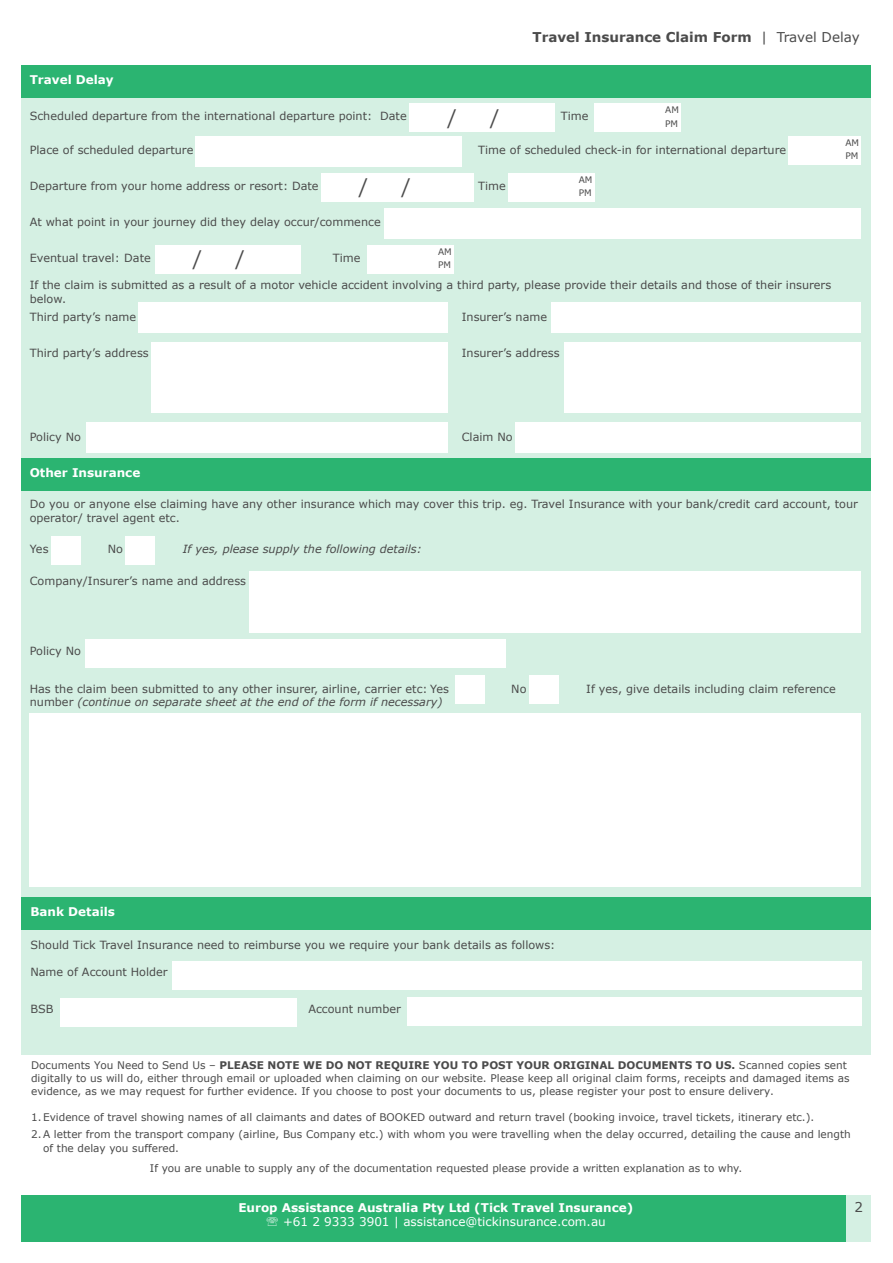
<style>
.page{position:relative;width:893px;height:1263px;background:#fff}
.page>*{position:absolute;margin:0;border:0;box-sizing:border-box;transform-origin:0 0}
.t1{font:21px "Cambria";color:#4b4b4b}
.t2{font:700 13.5px "Verdana";color:#4b4b4b}
.t3{font:13.5px "Verdana";color:#4b4b4b}
.t4{font:700 12px/14.4px "Verdana";color:#fff}
.t5{font:11.25px/13.5px "Verdana";color:#4b4b4b}
.t6{font:italic 11.25px "Verdana";color:#4b4b4b}
.t7{font:10.5px/12.6px "Verdana";color:#4b4b4b}
.t8{font:9px "Verdana";color:#4b4b4b}
.s1{font-weight:400}
.s2{font-style:normal}
.s3{font-weight:700}
</style>
<div class="page">
<div style="left:21px;top:98px;width:849px;height:956px;background:#d5f0e3"></div>
<div style="left:21px;top:66px;width:849px;height:32px;background:#2bb471"></div>
<div style="left:21px;top:459px;width:849px;height:32px;background:#2bb471"></div>
<div style="left:409px;top:103px;width:146px;height:29px;background:#fff"></div>
<div style="left:321px;top:173px;width:152px;height:29px;background:#fff"></div>
<div style="left:155px;top:245px;width:145px;height:28px;background:#fff"></div>
<div style="left:846px;top:1195px;width:24px;height:47px;background:#d5f0e3"></div>
<div style="left:21px;top:1195px;width:825px;height:47px;background:#2bb471"></div>
<div style="left:516px;top:422px;width:345px;height:30px;background:#fff"></div>
<div style="left:86px;top:422px;width:362px;height:30px;background:#fff"></div>
<div style="left:196px;top:136px;width:266px;height:31px;background:#fff"></div>
<div style="left:384px;top:208px;width:477px;height:31px;background:#fff"></div>
<div style="left:138px;top:302px;width:310px;height:31px;background:#fff"></div>
<div style="left:152px;top:342px;width:296px;height:70px;background:#fff"></div>
<div style="left:249px;top:571px;width:612px;height:61px;background:#fff"></div>
<div style="left:30px;top:713px;width:831px;height:174px;background:#fff"></div>
<div style="left:565px;top:342px;width:296px;height:70px;background:#fff"></div>
<div style="left:551px;top:302px;width:310px;height:31px;background:#fff"></div>
<div style="left:594px;top:103px;width:87px;height:29px;background:#fff"></div>
<div style="left:508px;top:173px;width:86px;height:29px;background:#fff"></div>
<div style="left:367px;top:245px;width:87px;height:28px;background:#fff"></div>
<div style="left:788px;top:136px;width:73px;height:29px;background:#fff"></div>
<div style="left:126px;top:536px;width:29px;height:29px;background:#fff"></div>
<div style="left:529px;top:675px;width:29px;height:29px;background:#fff"></div>
<div style="left:52px;top:536px;width:29px;height:29px;background:#fff"></div>
<div style="left:455px;top:675px;width:29px;height:29px;background:#fff"></div>
<div style="left:85px;top:639px;width:421px;height:29px;background:#fff"></div>
<div style="left:22px;top:897px;width:849px;height:33px;background:#2bb471"></div>
<div style="left:173px;top:961px;width:689px;height:29px;background:#fff"></div>
<div style="left:407px;top:997px;width:455px;height:29px;background:#fff"></div>
<div style="left:60px;top:998px;width:236px;height:29px;background:#fff"></div>
<p class="t4" style="left:30px;top:72px;width:85px">Travel Delay</p>
<p class="t2" style="left:532px;top:28px;width:329px">Travel Insurance Claim Form <span class="s1">| Travel Delay</span></p>
<p class="t8" style="left:665px;top:104px;width:15px">AM</p>
<p class="t8" style="left:665px;top:117px;width:15px">PM</p>
<p class="t1" style="left:446px;top:104px;width:12px">/</p>
<p class="t1" style="left:489px;top:104px;width:12px">/</p>
<p class="t5" style="left:30px;top:109px;width:378px">Scheduled departure from the international departure point: Date</p>
<p class="t5" style="left:561px;top:109px;width:29px">Time</p>
<p class="t5" style="left:30px;top:143px;width:165px">Place of scheduled departure</p>
<p class="t5" style="left:478px;top:143px;width:309px">Time of scheduled check-in for international departure</p>
<p class="t5" style="left:30px;top:179px;width:290px">Departure from your home address or resort: Date</p>
<p class="t5" style="left:478px;top:179px;width:29px">Time</p>
<p class="t5" style="left:30px;top:215px;width:352px">At what point in your journey did they delay occur/commence</p>
<p class="t5" style="left:30px;top:251px;width:123px">Eventual travel: Date</p>
<p class="t5" style="left:333px;top:251px;width:29px">Time</p>
<p class="t5" style="left:30px;top:278px;width:803px">If the claim is submitted as a result of a motor vehicle accident involving a third party, please provide their details and those of their insurers below.</p>
<p class="t5" style="left:30px;top:310px;width:108px">Third party’s name</p>
<p class="t5" style="left:462px;top:310px;width:87px">Insurer’s name</p>
<p class="t5" style="left:30px;top:346px;width:120px">Third party’s address</p>
<p class="t5" style="left:462px;top:346px;width:99px">Insurer’s address</p>
<p class="t8" style="left:579px;top:173px;width:15px">AM</p>
<p class="t8" style="left:579px;top:187px;width:15px">PM</p>
<p class="t1" style="left:358px;top:174px;width:12px">/</p>
<p class="t1" style="left:400px;top:174px;width:12px">/</p>
<p class="t8" style="left:438px;top:245px;width:15px">AM</p>
<p class="t8" style="left:438px;top:259px;width:15px">PM</p>
<p class="t1" style="left:192px;top:246px;width:12px">/</p>
<p class="t1" style="left:235px;top:246px;width:12px">/</p>
<p class="t8" style="left:845px;top:136px;width:15px">AM</p>
<p class="t8" style="left:845px;top:150px;width:15px">PM</p>
<p class="t5" style="left:30px;top:430px;width:53px">Policy No</p>
<p class="t5" style="left:462px;top:430px;width:52px">Claim No</p>
<p class="t4" style="left:30px;top:465px;width:112px">Other Insurance</p>
<p class="t5" style="left:30px;top:497px;width:830px">Do you or anyone else claiming have any other insurance which may cover this trip. eg. Travel Insurance with your bank/credit card account, tour operator/ travel agent etc.</p>
<p class="t5" style="left:30px;top:542px;width:20px">Yes</p>
<p class="t5" style="left:108px;top:542px;width:17px">No</p>
<p class="t6" style="left:183px;top:541px;width:241px">If yes, please supply the following details:</p>
<p class="t5" style="left:30px;top:574px;width:218px">Company/Insurer’s name and address</p>
<p class="t5" style="left:30px;top:644px;width:53px">Policy No</p>
<p class="t5" style="left:30px;top:682px;width:421px">Has the claim been submitted to any other insurer, airline, carrier etc: Yes</p>
<p class="t5" style="left:511px;top:682px;width:17px">No</p>
<p class="t5" style="left:586px;top:682px;width:251px">If yes, give details including claim reference</p>
<p class="t6" style="left:30px;top:694px;width:414px"><span class="s2">number</span> (continue on separate sheet at the end of the form if necessary)</p>
<p class="t4" style="left:30px;top:904px;width:86px">Bank Details</p>
<p class="t5" style="left:30px;top:938px;width:526px">Should Tick Travel Insurance need to reimburse you we require your bank details as follows:</p>
<p class="t5" style="left:30px;top:965px;width:139px">Name of Account Holder</p>
<p class="t5" style="left:30px;top:1002px;width:25px">BSB</p>
<p class="t5" style="left:308px;top:1002px;width:94px">Account number</p>
<p class="t7" style="left:31px;top:1059px;width:820px">Documents You Need to Send Us – <span class="s3">PLEASE NOTE WE DO NOT REQUIRE YOU TO POST YOUR ORIGINAL DOCUMENTS TO US.</span> Scanned copies sent digitally to us will do, either through email or uploaded when claiming on our website. Please keep all original claim forms, receipts and damaged items as evidence, as we may request for further evidence. If you choose to post your documents to us, please register your post to ensure delivery.</p>
<p class="t7" style="left:31px;top:1111px;width:785px">1.Evidence of travel showing names of all claimants and dates of BOOKED outward and return travel (booking invoice, travel tickets, itinerary etc.).</p>
<p class="t7" style="left:43px;top:1127px;width:809px;line-height:14.2px;text-indent:-12px">2.A letter from the transport company (airline, Bus Company etc.) with whom you were travelling when the delay occurred, detailing the cause and length of the delay you suffered.</p>
<p class="t7" style="left:150px;top:1162px;width:594px">If you are unable to supply any of the documentation requested please provide a written explanation as to why.</p>
<p class="t4" style="left:283px;top:1200px;width:352px;text-indent:-45px">Europ Assistance Australia Pty Ltd (Tick Travel Insurance) <span class="s1">+61 2 9333 3901 | assistance@tickinsurance.com.au</span></p>
<p class="t3" style="left:854px;top:1197px;width:10px">2</p>
</div>
